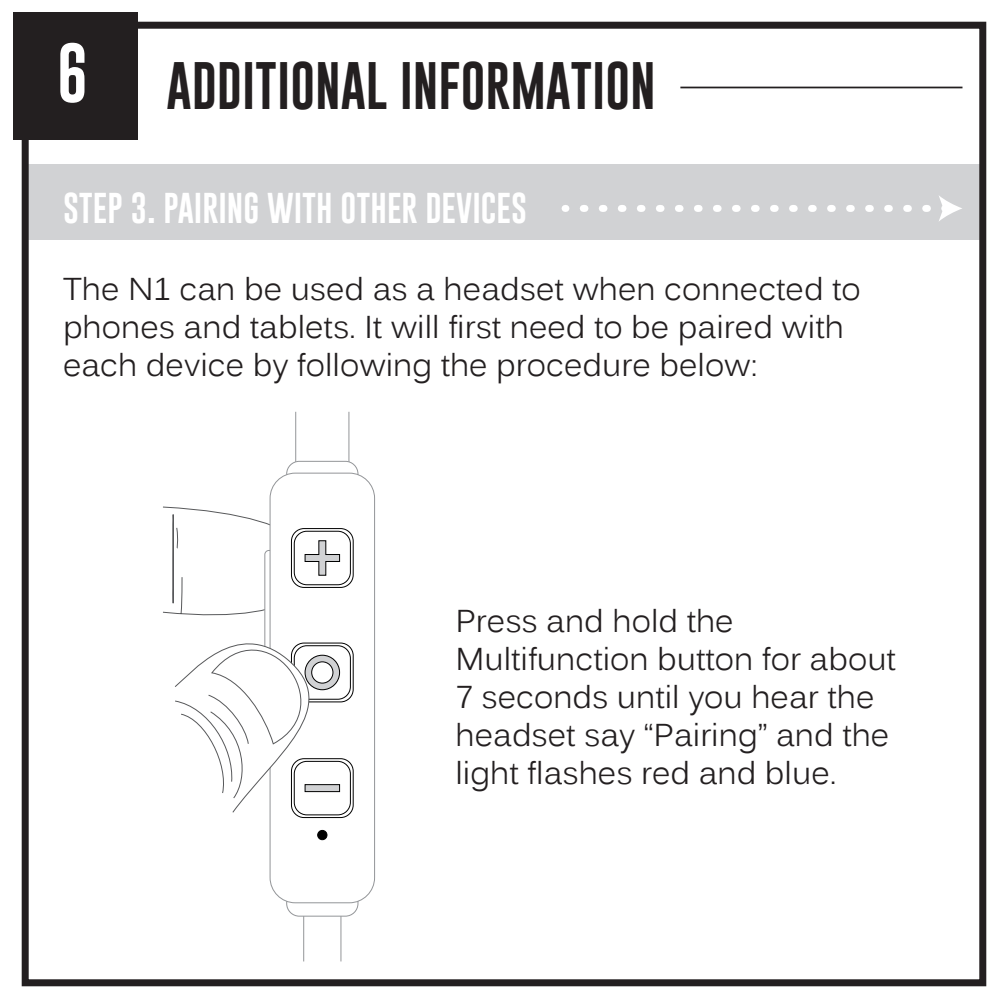
<style>
.page{position:relative;width:1008px;height:1008px;background:#fff}
.page>*{position:absolute;margin:0;border:0;box-sizing:border-box;transform-origin:0 0}
.t1{font:60.9px "Gobold";color:#fff}
.t2{font:49px "Gobold";color:#231f20}
.t3{font:31.5px/37.8px "Kalinga";color:#231f20}
.t4{font:31.5px "Gobold";color:#fff}
</style>
<div class="page">
<div style="left:25px;top:164px;width:958px;height:75px;background:#d1d2d4"></div>
<svg style="left:583px;top:196px;width:379px;height:25px"></svg>
<hr style="left:680px;top:87px;width:282px;height:1px;background:#231f20">
<div style="left:22px;top:22px;width:964px;height:964px;border:7px solid #231f20"></div>
<div style="left:13px;top:13px;width:124px;height:127px;background:#231f20"></div>
<hr style="left:303px;top:903px;width:1px;height:58px;background:#939598">
<hr style="left:340px;top:903px;width:2px;height:58px;background:#939598">
<hr style="left:295px;top:412px;width:1px;height:87px;background:#939598">
<hr style="left:348px;top:412px;width:2px;height:87px;background:#939598">
<div style="left:287px;top:461px;width:71px;height:37px;background:#fff;border-radius:13px"></div>
<div style="left:286px;top:461px;width:72px;height:38px;border:1px solid #939598;border-radius:13px"></div>
<div style="left:287px;top:879px;width:71px;height:37px;background:#fff;border-radius:13px"></div>
<div style="left:286px;top:879px;width:72px;height:38px;border:1px solid #939598;border-radius:13px"></div>
<div style="left:270px;top:473px;width:105px;height:430px;background:#fff;border-radius:25px"></div>
<div style="left:270px;top:473px;width:105px;height:430px;border:1px solid #939598;border-radius:25px"></div>
<div style="left:294px;top:531px;width:57px;height:54px;border:1px solid #000;border-radius:13px"></div>
<div style="left:291px;top:528px;width:63px;height:60px;border:1px solid #000;border-radius:13px"></div>
<div style="left:294px;top:645px;width:57px;height:55px;border:1px solid #000;border-radius:13px"></div>
<div style="left:291px;top:643px;width:63px;height:59px;border:1px solid #000;border-radius:13px"></div>
<div style="left:294px;top:761px;width:57px;height:54px;border:1px solid #000;border-radius:13px"></div>
<div style="left:291px;top:758px;width:63px;height:60px;border:1px solid #000;border-radius:13px"></div>
<div style="left:318px;top:830px;width:9px;height:10px;background:#000;border-radius:50%"></div>
<div style="left:317px;top:830px;width:10px;height:10px;border:1px solid #000;border-radius:50%"></div>
<svg style="left:163px;top:506px;width:184px;height:308px"></svg>
<h1 class="t1" style="left:57px;top:34px;width:33px">6</h1>
<h2 class="t2" style="left:167px;top:54px;width:491px">ADDITIONAL INFORMATION</h2>
<p class="t4" style="left:63px;top:188px;width:465px">STEP 3. PAIRING WITH OTHER DEVICES</p>
<p class="t3" style="left:63px;top:273px;width:799px">The N1 can be used as a headset when connected to phones and tablets. It will first need to be paired with each device by following the procedure below:</p>
<p class="t3" style="left:455px;top:605px;width:442px">Press and hold the<br>Multifunction button for about<br>7 seconds until you hear the headset say “Pairing” and the light flashes red and blue.</p>
</div>
